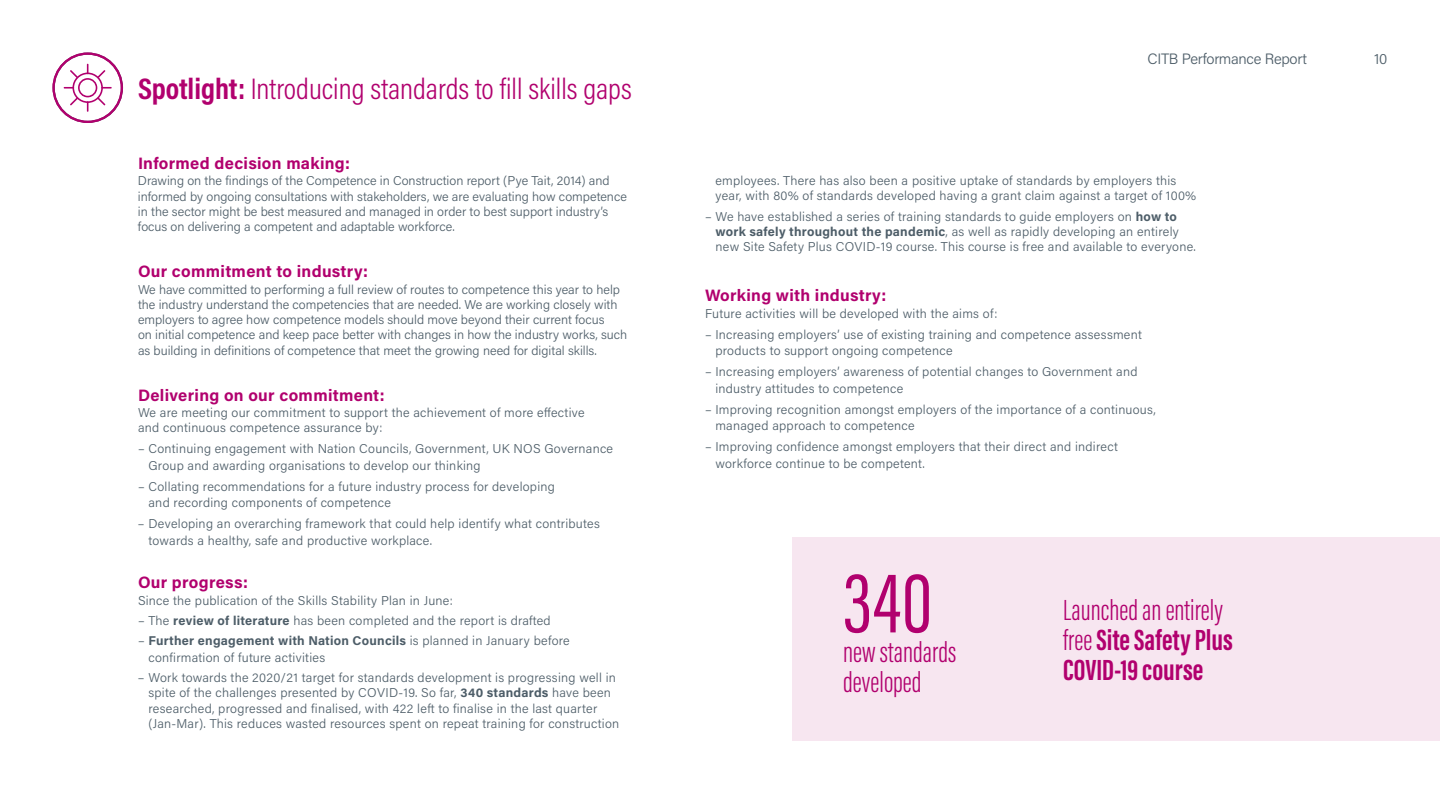
<style>
.page{position:relative;width:1440px;height:810px;background:#fff}
.page>*{position:absolute;margin:0;border:0;box-sizing:border-box;transform-origin:0 0}
.t1{font:88.5px "Acumin Pro Extra Cond";color:#b1006e}
.t2{font:700 30px/30px "Acumin Pro Extra Cond";color:#b1006e}
.t3{font:300 30px "Acumin Pro Cond";color:#b1006e}
.t4{font:300 30px/30px "Acumin Pro Extra Cond";color:#b1006e}
.t5{font:700 16.5px "Acumin Pro";letter-spacing:.02em;color:#b1006e}
.t6{font:300 15px "Acumin Pro";letter-spacing:-.02em;color:#4d5d68}
.t7{font:300 12.75px/16.5px "Acumin Pro";letter-spacing:.02em;color:#4d5d68}
.t8{font:300 12.75px/15.3px "Acumin Pro";color:#4d5d68}
.s1{font-weight:700}
.s2{font-weight:300}
</style>
<div class="page">
<div style="left:793px;top:537px;width:647px;height:203px;background:#f7e6f0"></div>
<svg style="left:52px;top:52px;width:71px;height:71px"></svg>
<h2 class="t3" style="left:138px;top:69px;width:495px"><span class="s1">Spotlight:</span> Introducing standards to fill skills gaps</h2>
<p class="t5" style="left:138px;top:152px;width:214px">Informed decision making:</p>
<p class="t8" style="left:138px;top:173px;width:490px">Drawing on the findings of the Competence in Construction report (Pye Tait, 2014) and informed by ongoing consultations with stakeholders, we are evaluating how competence in the sector might be best measured and managed in order to best support industry’s focus on delivering a competent and adaptable workforce.</p>
<p class="t5" style="left:138px;top:260px;width:232px">Our commitment to industry:</p>
<p class="t8" style="left:138px;top:281px;width:491px">We have committed to performing a full review of routes to competence this year to help the industry understand the competencies that are needed. We are working closely with employers to agree how competence models should move beyond their current focus<br>on initial competence and keep pace better with changes in how the industry works, such as building in definitions of competence that meet the growing need for digital skills.</p>
<p class="t5" style="left:138px;top:383px;width:248px">Delivering on our commitment:</p>
<p class="t7" style="left:138px;top:405px;width:448px;line-height:15.3px">We are meeting our commitment to support the achievement of more effective and continuous competence assurance by:</p>
<p class="t7" style="left:148px;top:440px;width:466px;text-indent:-10px">– Continuing engagement with Nation Councils, Government, UK NOS Governance<br>Group and awarding organisations to develop our thinking</p>
<p class="t7" style="left:148px;top:478px;width:408px;text-indent:-10px">– Collating recommendations for a future industry process for developing and recording components of competence</p>
<p class="t7" style="left:148px;top:515px;width:453px;text-indent:-10px">– Developing an overarching framework that could help identify what contributes towards a healthy, safe and productive workplace.</p>
<p class="t5" style="left:138px;top:571px;width:112px">Our progress:</p>
<p class="t7" style="left:138px;top:592px;width:316px">Since the publication of the Skills Stability Plan in June:</p>
<p class="t7" style="left:138px;top:612px;width:414px">– The <span class="s1">review of literature</span> has been completed and the report is drafted</p>
<p class="t7" style="left:148px;top:632px;width:423px;text-indent:-10px">– <span class="s1">Further engagement with Nation Councils</span> is planned in January before confirmation of future activities</p>
<p class="t7" style="left:148px;top:669px;width:472px;line-height:15.3px;text-indent:-10px">– Work towards the 2020/21 target for standards development is progressing well in spite of the challenges presented by COVID-19. So far, <span class="s1">340 standards</span> have been researched, progressed and finalised, with 422 left to finalise in the last quarter (Jan-Mar). This reduces wasted resources spent on repeat training for construction</p>
<p class="t6" style="left:1147px;top:48px;width:161px">CITB Performance Report</p>
<p class="t6" style="left:1374px;top:48px;width:15px">10</p>
<p class="t7" style="left:715px;top:172px;width:482px;line-height:15.3px">employees. There has also been a positive uptake of standards by employers this year, with 80% of standards developed having a grant claim against a target of 100%</p>
<p class="t7" style="left:715px;top:208px;width:482px;line-height:15.3px;text-indent:-10px">– We have established a series of training standards to guide employers on <span class="s1">how to work safely throughout the pandemic</span>, as well as rapidly developing an entirely new Site Safety Plus COVID-19 course. This course is free and available to everyone.</p>
<p class="t5" style="left:705px;top:284px;width:183px">Working with industry:</p>
<p class="t7" style="left:705px;top:305px;width:294px">Future activities will be developed with the aims of:</p>
<p class="t7" style="left:715px;top:326px;width:428px;text-indent:-10px">– Increasing employers’ use of existing training and competence assessment products to support ongoing competence</p>
<p class="t7" style="left:715px;top:363px;width:424px;text-indent:-10px">– Increasing employers’ awareness of potential changes to Government and industry attitudes to competence</p>
<p class="t7" style="left:715px;top:401px;width:442px;text-indent:-10px">– Improving recognition amongst employers of the importance of a continuous, managed approach to competence</p>
<p class="t7" style="left:715px;top:438px;width:404px;text-indent:-10px">– Improving confidence amongst employers that their direct and indirect workforce continue to be competent.</p>
<h1 class="t1" style="left:843px;top:550px;width:90px">340</h1>
<h2 class="t4" style="left:843px;top:637px;width:115px">new standards developed</h2>
<h2 class="t2" style="left:1063px;top:594px;width:171px"><span class="s2">Launched an entirely free</span> Site Safety Plus<br>COVID-19 course</h2>
</div>
